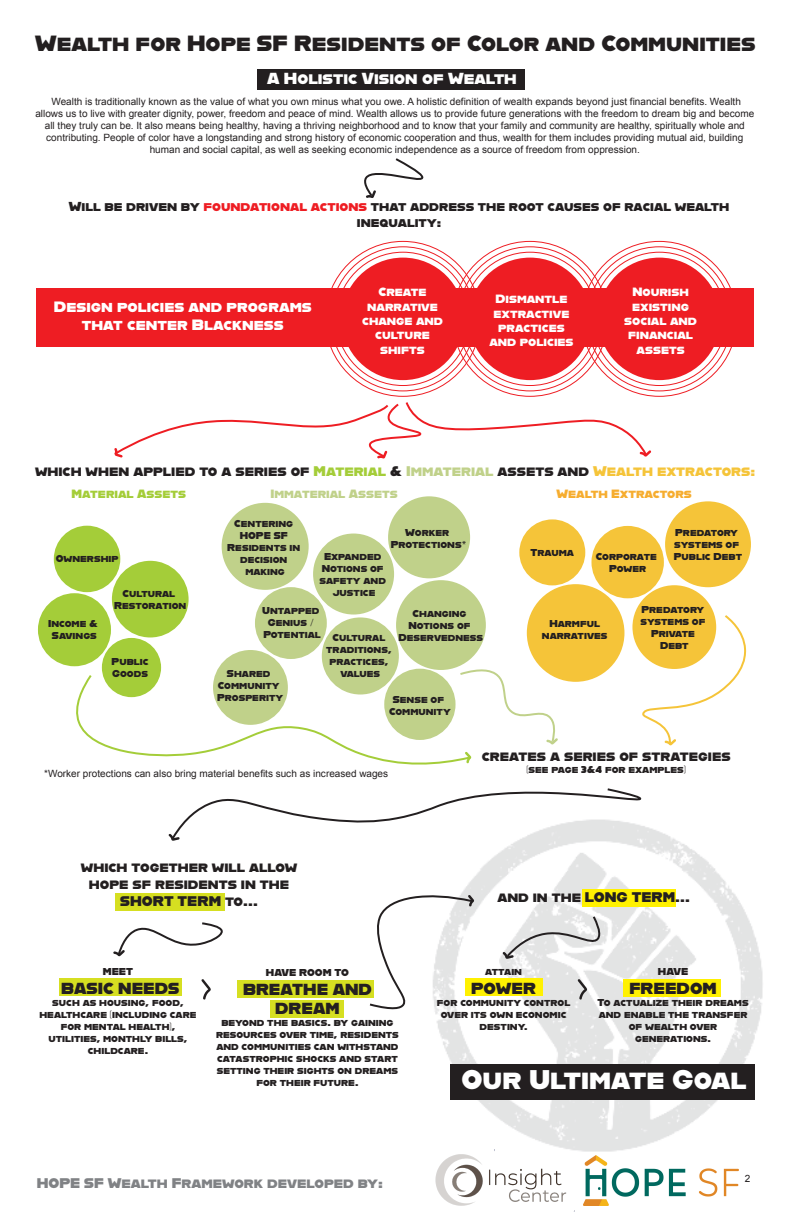
<style>
.page{position:relative;width:792px;height:1224px;background:#fff}
.page>*{position:absolute;margin:0;border:0;box-sizing:border-box;transform-origin:0 0}
.t1{font:27px "Alfarn";color:#fff}
.t2{font:22px "Alfarn";color:#231f20}
.t3{font:16px/19.2px "Alfarn";color:#231f20;text-align:center}
.t4{font:16px "Alfarn";color:#fff}
.t5{font:15px/18px "Alfarn";color:#fff;text-align:center}
.t6{font:14px/16.8px "Alfarn";color:#231f20;text-align:center}
.t7{font:14px "Alfarn";color:#808285}
.t8{font:13px/15.6px "Alfarn";color:#231f20;text-align:center}
.t9{font:12px/14.4px "Alfarn";color:#fff;text-align:center}
.t10{font:12px "Alfarn";color:#c0d18a}
.t11{font:12px "Alfarn";color:#f6ad2f}
.t12{font:12px "Alfarn";color:#a4cd39}
.t13{font:10px/12px "Alfarn";color:#231f20;text-align:center}
.t14{font:10px/12px "Arial";color:#231f20;text-align:center}
.s1{color:#ee1d23}
.s2{color:#a4cd39}
.s3{color:#c0d18a}
.s4{color:#f5c439}
</style>
<div class="page">
<div style="left:37px;top:288px;width:717px;height:58px;background:#ee1d23"></div>
<svg style="left:114px;top:402px;width:537px;height:57px"></svg>
<img style="left:435px;top:826px;width:328px;height:326px">
<div style="left:582px;top:889px;width:94px;height:18px;background:#fff101"></div>
<div style="left:623px;top:979px;width:97px;height:18px;background:#fff101"></div>
<div style="left:466px;top:978px;width:77px;height:18px;background:#fff101"></div>
<div style="left:115px;top:893px;width:110px;height:18px;background:#d6df21"></div>
<div style="left:237px;top:980px;width:137px;height:18px;background:#d6df21"></div>
<div style="left:270px;top:1001px;width:74px;height:17px;background:#d6df21"></div>
<div style="left:59px;top:978px;width:122px;height:18px;background:#d6df21"></div>
<svg style="left:201px;top:979px;width:10px;height:21px"></svg>
<div style="left:450px;top:1064px;width:304px;height:35px;background:#231f20"></div>
<div style="left:38px;top:593px;width:73px;height:73px;background:#a4cd39;border-radius:50%"></div>
<div style="left:213px;top:650px;width:75px;height:75px;background:#c0d18a;border-radius:50%"></div>
<div style="left:112px;top:561px;width:77px;height:76px;background:#a4cd39;border-radius:50%"></div>
<div style="left:591px;top:526px;width:73px;height:72px;background:#f5c439;border-radius:50%"></div>
<div style="left:665px;top:501px;width:86px;height:86px;background:#f5c439;border-radius:50%"></div>
<div style="left:632px;top:585px;width:84px;height:84px;background:#f5c439;border-radius:50%"></div>
<div style="left:255px;top:587px;width:72px;height:72px;background:#c0d18a;border-radius:50%"></div>
<div style="left:388px;top:496px;width:82px;height:82px;background:#c0d18a;border-radius:50%"></div>
<div style="left:102px;top:638px;width:59px;height:59px;background:#a4cd39;border-radius:50%"></div>
<div style="left:396px;top:580px;width:90px;height:90px;background:#c0d18a;border-radius:50%"></div>
<div style="left:519px;top:519px;width:66px;height:66px;background:#f5c439;border-radius:50%"></div>
<div style="left:313px;top:534px;width:81px;height:81px;background:#c0d18a;border-radius:50%"></div>
<div style="left:222px;top:503px;width:87px;height:87px;background:#c0d18a;border-radius:50%"></div>
<div style="left:54px;top:526px;width:66px;height:66px;background:#a4cd39;border-radius:50%"></div>
<svg style="left:578px;top:979px;width:9px;height:21px"></svg>
<div style="left:322px;top:617px;width:77px;height:78px;background:#c0d18a;border-radius:50%"></div>
<svg style="left:113px;top:922px;width:110px;height:35px"></svg>
<svg style="left:503px;top:914px;width:98px;height:45px"></svg>
<div style="left:527px;top:584px;width:97px;height:98px;background:#f5c439;border-radius:50%"></div>
<svg style="left:168px;top:788px;width:473px;height:53px"></svg>
<svg style="left:76px;top:673px;width:395px;height:92px"></svg>
<svg style="left:458px;top:668px;width:100px;height:77px"></svg>
<svg style="left:640px;top:613px;width:107px;height:133px"></svg>
<svg style="left:369px;top:891px;width:106px;height:120px"></svg>
<div style="left:257px;top:69px;width:268px;height:21px;background:#231f20"></div>
<div style="left:342px;top:258px;width:122px;height:122px;background:#ee1d23;border-radius:50%"></div>
<div style="left:598px;top:258px;width:123px;height:122px;background:#ee1d23;border-radius:50%"></div>
<div style="left:469px;top:258px;width:122px;height:122px;background:#ee1d23;border-radius:50%"></div>
<svg style="left:364px;top:158px;width:59px;height:40px"></svg>
<img style="left:583px;top:1155px;width:156px;height:51px">
<img style="left:435px;top:1149px;width:139px;height:63px">
<h2 class="t2" style="left:35px;top:30px;width:722px">Wealth for Hope SF Residents of Color and Communities</h2>
<h3 class="t4" style="left:267px;top:69px;width:251px">A Holistic Vision of Wealth</h3>
<p class="t14" style="left:35px;top:95px;width:720px">Wealth is traditionally known as the value of what you own minus what you owe. A holistic definition of wealth expands beyond just financial benefits. Wealth allows us to live with greater dignity, power, freedom and peace of mind. Wealth allows us to provide future generations with the freedom to dream big and become all they truly can be. It also means being healthy, having a thriving neighborhood and to know that your family and community are healthy, spiritually whole and contributing. People of color have a longstanding and strong history of economic cooperation and thus, wealth for them includes providing mutual aid, building human and social capital, as well as seeking economic independence as a source of freedom from oppression.</p>
<h3 class="t8" style="left:69px;top:198px;width:662px">Will be driven by <span class="s1">foundational actions</span> that address the root causes of racial wealth inequality:</h3>
<h3 class="t5" style="left:54px;top:297px;width:259px">Design policies and programs that center Blackness</h3>
<p class="t9" style="left:362px;top:284px;width:83px">Create narrative change and culture shifts</p>
<p class="t9" style="left:489px;top:291px;width:86px">Dismantle extractive practices and policies</p>
<p class="t9" style="left:624px;top:284px;width:74px">Nourish existing social and financial assets</p>
<h3 class="t6" style="left:35px;top:462px;width:722px">which when applied to a series of <span class="s2">Material</span> &amp; <span class="s3">Immaterial</span> assets and <span class="s4">Wealth extractors:</span></h3>
<p class="t12" style="left:72px;top:487px;width:116px">Material Assets</p>
<p class="t10" style="left:270px;top:487px;width:129px">Immaterial Assets</p>
<p class="t11" style="left:556px;top:487px;width:137px">Wealth Extractors</p>
<p class="t13" style="left:56px;top:552px;width:64px">Ownership</p>
<p class="t13" style="left:48px;top:617px;width:51px">Income &amp;<br>Savings</p>
<p class="t13" style="left:114px;top:587px;width:74px">Cultural<br>Restoration</p>
<p class="t13" style="left:112px;top:655px;width:38px;text-align:left">Public<br>Goods</p>
<p class="t13" style="left:227px;top:517px;width:75px">Centering<br>HOPE SF<br>Residents in decision making</p>
<p class="t13" style="left:391px;top:526px;width:77px">Worker<br>Protections*</p>
<p class="t13" style="left:319px;top:550px;width:68px">Expanded<br>Notions of safety and justice</p>
<p class="t13" style="left:262px;top:604px;width:60px">Untapped<br>Genius /<br>Potential</p>
<p class="t13" style="left:399px;top:607px;width:86px">Changing<br>Notions of<br>Deservedness</p>
<p class="t13" style="left:326px;top:632px;width:67px">Cultural traditions, practices, values</p>
<p class="t13" style="left:217px;top:667px;width:68px">Shared<br>Community<br>Prosperity</p>
<p class="t13" style="left:389px;top:693px;width:63px">Sense of<br>Community</p>
<p class="t13" style="left:674px;top:526px;width:70px;text-align:left">Predatory systems of<br>Public Debt</p>
<p class="t13" style="left:531px;top:546px;width:45px">Trauma</p>
<p class="t13" style="left:596px;top:550px;width:62px">Corporate<br>Power</p>
<p class="t13" style="left:640px;top:603px;width:67px">Predatory systems of<br>Private<br>Debt</p>
<p class="t13" style="left:542px;top:617px;width:67px">Harmful narratives</p>
<p class="t14" style="left:44px;top:768px;width:346px">*Worker protections can also bring material benefits such as increased wages</p>
<h3 class="t6" style="left:81px;top:858px;width:218px">which together will allow hope sf residents in the<br>SHORT TERM to...</h3>
<p class="t13" style="left:103px;top:965px;width:32px">MEET</p>
<h3 class="t3" style="left:61px;top:978px;width:120px">BASIC NEEDS</h3>
<p class="t13" style="left:39px;top:996px;width:159px">such as housing, food, healthcare (including care for mental health), utilities, monthly bills, childcare.</p>
<p class="t13" style="left:266px;top:966px;width:84px">HAVE ROOM TO</p>
<h3 class="t3" style="left:243px;top:979px;width:130px">BREATHE AND<br>DREAM</h3>
<p class="t13" style="left:216px;top:1016px;width:184px">beyond the basics. by gaining resources over time, residents and communities can withstand catastrophic shocks and start setting their sights on dreams for their future.</p>
<h3 class="t6" style="left:482px;top:747px;width:250px">creates a series of strategies</h3>
<p class="t13" style="left:526px;top:763px;width:161px">(see page 3&amp;4 for examples)</p>
<h3 class="t6" style="left:497px;top:888px;width:194px">and in the LONG TERM...</h3>
<p class="t13" style="left:485px;top:965px;width:38px">attain</p>
<h3 class="t3" style="left:471px;top:978px;width:66px">POWER</h3>
<p class="t13" style="left:437px;top:996px;width:135px">for community control over its own economic destiny.</p>
<p class="t13" style="left:658px;top:965px;width:32px">HAVE</p>
<h3 class="t3" style="left:629px;top:978px;width:89px">FREEDOM</h3>
<p class="t13" style="left:597px;top:996px;width:153px">To actualize their dreams and enable the transfer of wealth over generations.</p>
<h1 class="t1" style="left:462px;top:1064px;width:286px">Our Ultimate Goal</h1>
<h3 class="t7" style="left:37px;top:1175px;width:348px">HOPE SF Wealth Framework developed by:</h3>
<p class="t14" style="left:745px;top:1173px;width:7px">2</p>
</div>
